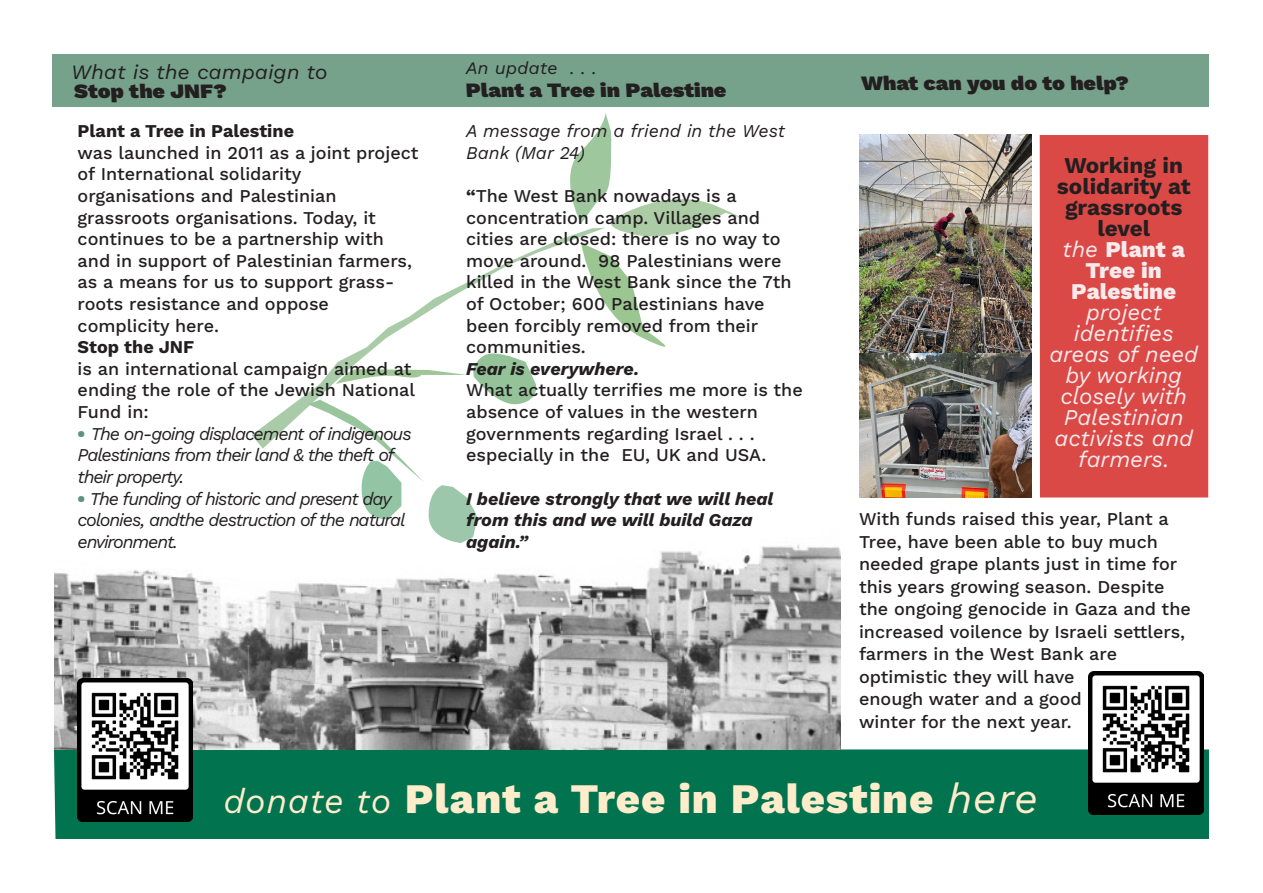
<style>
.page{position:relative;width:1263px;height:893px;background:#fff}
.page>*{position:absolute;margin:0;border:0;box-sizing:border-box;transform-origin:0 0}
.t1{font:800 42px "Work Sans";letter-spacing:.02em;color:#feeccb}
.t2{font:italic 22.5px/21px "Work Sans";color:#f8ebee;text-align:center}
.t3{font:700 22.5px/21px "Work Sans";color:#231f20;text-align:center}
.t4{font:900 20.4px "Work Sans";color:#231f20;scale:1.05 1}
.t5{font:italic 20.4px "Work Sans";color:#231f20;scale:1.05 1}
.t6{font:500 18px/21.6px "Work Sans";color:#231f20}
.t7{font:italic 18px/21.6px "Work Sans";letter-spacing:-.06em;color:#231f20}
.t8{font:italic 700 18px/21.6px "Work Sans";color:#231f20}
.t9{font:italic 18px/21.6px "Work Sans";color:#231f20}
.t10{font:700 18px "Work Sans";color:#231f20}
.t11{font:italic 17.4px "Work Sans";color:#231f20;scale:1.05 1}
.s1{font-weight:900;font-style:normal;color:#5e947d}
.s2{font-weight:700}
.s3{font-weight:800;font-style:normal}
.s4{font-weight:400;font-style:italic;font-size:34.5px}
.s5{font-weight:400;font-style:italic}
</style>
<div class="page">
<div style="left:53px;top:54px;width:1156px;height:52px;background:#76a18b"></div>
<div style="left:54px;top:749px;width:1155px;height:90px;background:#02734f"></div>
<img style="left:54px;top:545px;width:787px;height:204px">
<img style="left:78px;top:678px;width:115px;height:143px">
<img style="left:859px;top:134px;width:173px;height:219px">
<div style="left:1040px;top:135px;width:168px;height:362px;background:#db4946"></div>
<img style="left:859px;top:353px;width:173px;height:144px">
<svg style="left:252px;top:241px;width:304px;height:208px"></svg>
<svg style="left:556px;top:113px;width:185px;height:234px"></svg>
<svg style="left:308px;top:353px;width:232px;height:190px"></svg>
<img style="left:1088px;top:671px;width:115px;height:143px">
<p class="t5" style="left:71px;top:57px;width:247px">What is the campaign to</p>
<p class="t4" style="left:75px;top:76px;width:149px">Stop the JNF?</p>
<p class="t10" style="left:78px;top:117px;width:218px">Plant a Tree in Palestine</p>
<p class="t6" style="left:78px;top:141px;width:342px">was launched in 2011 as a joint project of International solidarity organisations and Palestinian grassroots organisations. Today, it continues to be a partnership with and in support of Palestinian farmers, as a means for us to support grass&shy;roots resistance and oppose complicity here.</p>
<p class="t10" style="left:78px;top:333px;width:118px">Stop the JNF</p>
<p class="t6" style="left:78px;top:357px;width:339px">is an international campaign aimed at ending the role of the Jewish National<br>Fund in:</p>
<p class="t7" style="left:78px;top:422px;width:335px"><span class="s1">•</span> The on-going displacement of indigenous<br>Palestinians from their land &amp; the theft of their property.</p>
<p class="t7" style="left:78px;top:486px;width:329px"><span class="s1">•</span> The funding of historic and present day colonies, andthe destruction of the natural environment.</p>
<p class="t11" style="left:466px;top:55px;width:127px">An update . . .</p>
<p class="t4" style="left:466px;top:74px;width:251px">Plant a Tree in Palestine</p>
<p class="t4" style="left:862px;top:67px;width:258px">What can you do to help?</p>
<p class="t9" style="left:466px;top:119px;width:320px">A message from a friend in the West<br>Bank (Mar 24)</p>
<p class="t6" style="left:466px;top:184px;width:327px"><span class="s2">“</span>The West Bank nowadays is a concentration camp. Villages and cities are closed: there is no way to move around. 98 Palestinians were killed in the West Bank since the 7th of October; 600 Palestinians have been forcibly removed from their communities.</p>
<p class="t8" style="left:466px;top:357px;width:174px">Fear is everywhere.</p>
<p class="t6" style="left:466px;top:379px;width:338px">What actually terrifies me more is the absence of values in the western governments regarding Israel . . . especially in the EU, UK and USA.</p>
<p class="t8" style="left:466px;top:487px;width:309px">I believe strongly that we will heal from this and we will build Gaza again.”</p>
<p class="t3" style="left:1057px;top:154px;width:135px">Working in solidarity at grassroots level</p>
<p class="t2" style="left:1049px;top:238px;width:150px">the <span class="s3">Plant a<br>Tree in<br>Palestine </span>project identifies areas of need by working closely with<br>Palestinian activists and farmers.</p>
<p class="t6" style="left:859px;top:507px;width:333px;line-height:22.5px">With funds raised this year, Plant a<br>Tree, have been able to buy much needed grape plants just in time for this years growing season. Despite the ongoing genocide in Gaza and the increased voilence by Israeli settlers, farmers in the West Bank are optimistic they will have<br>enough water and a good<br>winter for the next year.</p>
<p class="t1" style="left:223px;top:767px;width:816px"><span class="s4">donate to</span> Plant a Tree in Palestine <span class="s5">here</span></p>
</div>
